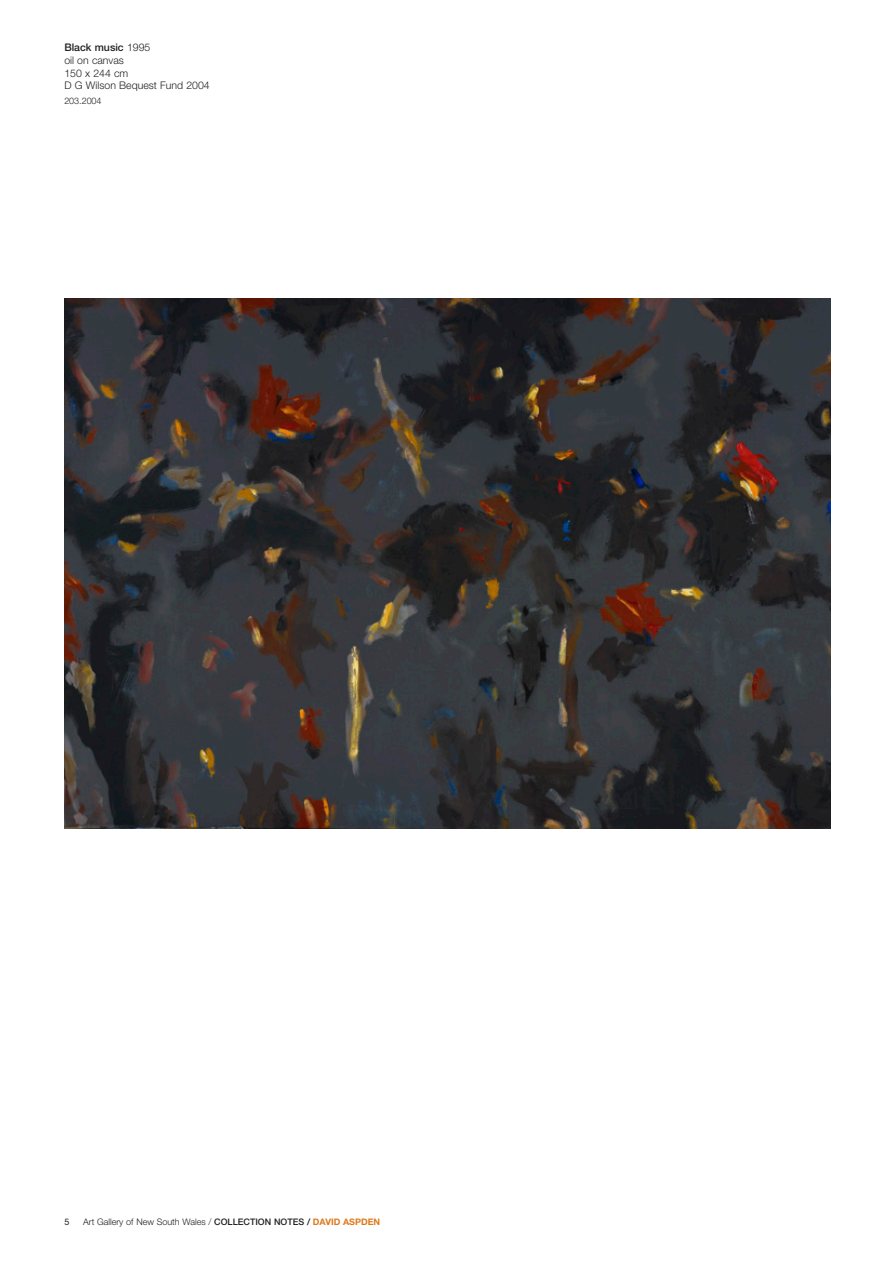
<style>
.page{position:relative;width:893px;height:1263px;background:#fff}
.page>*{position:absolute;margin:0;border:0;box-sizing:border-box;transform-origin:0 0}
.pic_caption{font:300 10.5px "Helvetica Neue";color:#231f20}
.pic_caption-2{font:500 10.5px "Helvetica Neue";color:#231f20}
.details_6pt{font:300 9px "Helvetica Neue";color:#231f20}
.t1{font:9px "Helvetica Neue";color:#231f20}
.s1{font-weight:300}
.s2{font-weight:500}
.s3{font-weight:700;color:#de791b}
</style>
<div class="page">
<img style="left:64px;top:298px;width:766px;height:530px">
<p class="pic_caption-2" style="left:64px;top:41px;width:87px">Black music <span class="s1">1995</span></p>
<p class="pic_caption" style="left:64px;top:54px;width:61px">oil on canvas</p>
<p class="pic_caption" style="left:64px;top:66px;width:65px">150 x 244 cm</p>
<p class="pic_caption" style="left:64px;top:79px;width:147px">D G Wilson Bequest Fund 2004</p>
<p class="details_6pt" style="left:64px;top:95px;width:39px">203.2004</p>
<p class="t1" style="left:64px;top:1216px;width:7px">5</p>
<p class="details_6pt" style="left:83px;top:1216px;width:298px">Art Gallery of New South Wales / <span class="s2">COLLECTION NOTES /</span> <span class="s3">DAVID ASPDEN</span></p>
</div>
